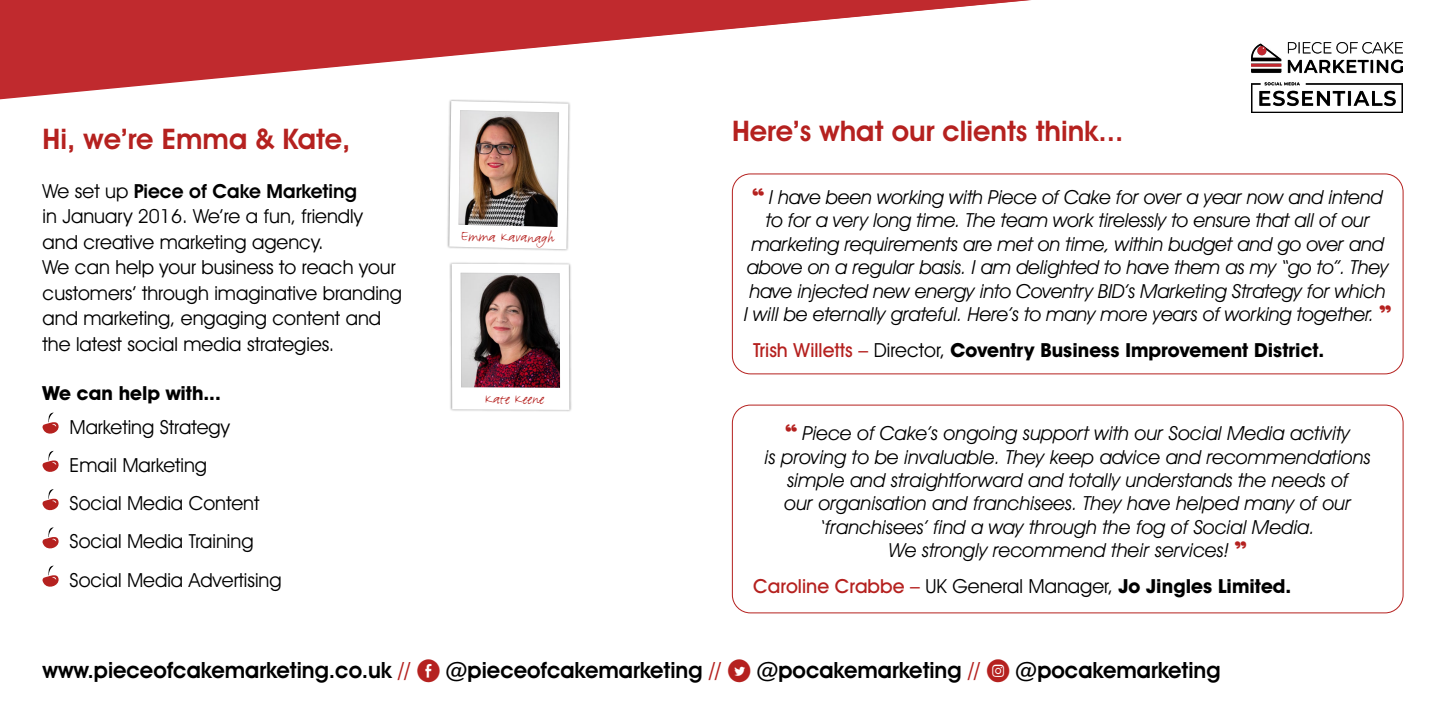
<style>
.page{position:relative;width:1446px;height:723px;background:#fff}
.page>*{position:absolute;margin:0;border:0;box-sizing:border-box;transform-origin:0 0}
.t1{font:600 28.5px "Avant Garde IT Cby BT";color:#b5211f}
.t2{font:600 22.5px "Avant Garde IT Cby BT";color:#000}
.t3{font:italic 19.5px/23.4px "Avant Garde IT Cby BT";letter-spacing:-.01em;color:#000;text-align:center}
.t4{font:19.5px/25.5px "Avant Garde IT Cby BT";color:#000}
.t5{font:700 19.5px "Avant Garde IT Cby BT";color:#000}
.t6{font:16.5px "FF Justlefthand";color:#b5211f}
.s1{font-weight:600}
.s2{font-weight:700}
.s3{font-family:"Hernandez";font-weight:700;font-style:normal;color:#b5211f}
.s4{font-weight:500;color:#b5211f}
.s5{font-weight:400}
.s6{color:#b5211f}
.s7{font-family:"Social Media Circled";font-weight:400;color:#b5211f}
</style>
<div class="page">
<svg style="left:42px;top:412px;width:17px;height:22px"></svg>
<svg style="left:42px;top:451px;width:17px;height:21px"></svg>
<svg style="left:42px;top:489px;width:17px;height:22px"></svg>
<svg style="left:42px;top:527px;width:17px;height:22px"></svg>
<svg style="left:42px;top:566px;width:17px;height:21px"></svg>
<img style="left:447px;top:107px;width:123px;height:142px">
<div style="left:449px;top:261px;width:123px;height:152px;background:#000;opacity:.4"></div>
<svg style="left:452px;top:389px;width:117px;height:21px"></svg>
<div style="left:447px;top:261px;width:128px;height:128px;background:#000;opacity:.2"></div>
<div style="left:732px;top:174px;width:671px;height:200px;border:1px solid #b5211f;border-radius:18px"></div>
<div style="left:732px;top:405px;width:671px;height:208px;border:1px solid #b5211f;border-radius:18px"></div>
<img style="left:1251px;top:43px;width:151px;height:69px">
<svg style="left:0;top:0;width:1374px;height:107px"></svg>
<p class="t1" style="left:43px;top:121px;width:309px">Hi, we’re Emma &amp; Kate,</p>
<p class="t4" style="left:43px;top:178px;width:361px">We set up <span class="s1">Piece of Cake Marketing<br></span>in January 2016. We’re a fun, friendly and creative marketing agency.<br>We can help your business to reach your customers’ through imaginative branding and marketing, engaging content and the latest social media strategies.</p>
<p class="t4" style="left:70px;top:376px;width:162px;line-height:33.9px;text-indent:-27px"><span class="s2">We can help with...<br></span>Marketing Strategy</p>
<p class="t4" style="left:70px;top:446px;width:214px;line-height:38.2px">Email Marketing<br>Social Media Content<br>Social Media Training<br>Social Media Advertising</p>
<p class="t6" style="left:461px;top:226px;width:94px;rotate:1deg">Emma Kavanagh</p>
<p class="t6" style="left:485px;top:388px;width:61px">Kate Keene</p>
<p class="t1" style="left:732px;top:113px;width:393px">Here’s what our clients think...</p>
<p class="t3" style="left:744px;top:185px;width:648px"><span class="s3">“</span> I have been working with Piece of Cake for over a year now and intend to for a very long time. The team work tirelessly to ensure that all of our marketing requirements are met on time, within budget and go over and above on a regular basis. I am delighted to have them as my “go to”. They have injected new energy into Coventry BID’s Marketing Strategy for which<br>I will be eternally grateful. Here’s to many more years of working together. <span class="s3">”</span></p>
<p class="t5" style="left:753px;top:338px;width:573px"><span class="s4">Trish Willetts –</span> <span class="s5">Director,</span> Coventry Business Improvement District.</p>
<p class="t3" style="left:764px;top:421px;width:608px"><span class="s3">“</span> Piece of Cake’s ongoing support with our Social Media activity<br>is proving to be invaluable. They keep advice and recommendations simple and straightforward and totally understands the needs of<br>our organisation and franchisees. They have helped many of our ‘franchisees’ find a way through the fog of Social Media.<br>We strongly recommend their services! <span class="s3">”</span></p>
<p class="t4" style="left:753px;top:573px;width:539px"><span class="s4">Caroline Crabbe –</span> UK General Manager, <span class="s2">Jo Jingles Limited.</span></p>
<p class="t2" style="left:43px;top:656px;width:1179px">www.pieceofcakemarketing.co.uk <span class="s6">//</span> <span class="s7">E</span> @pieceofcakemarketing <span class="s6">//</span> <span class="s7">D</span> @pocakemarketing <span class="s6">//</span> <span class="s7">Q</span> @pocakemarketing</p>
</div>
